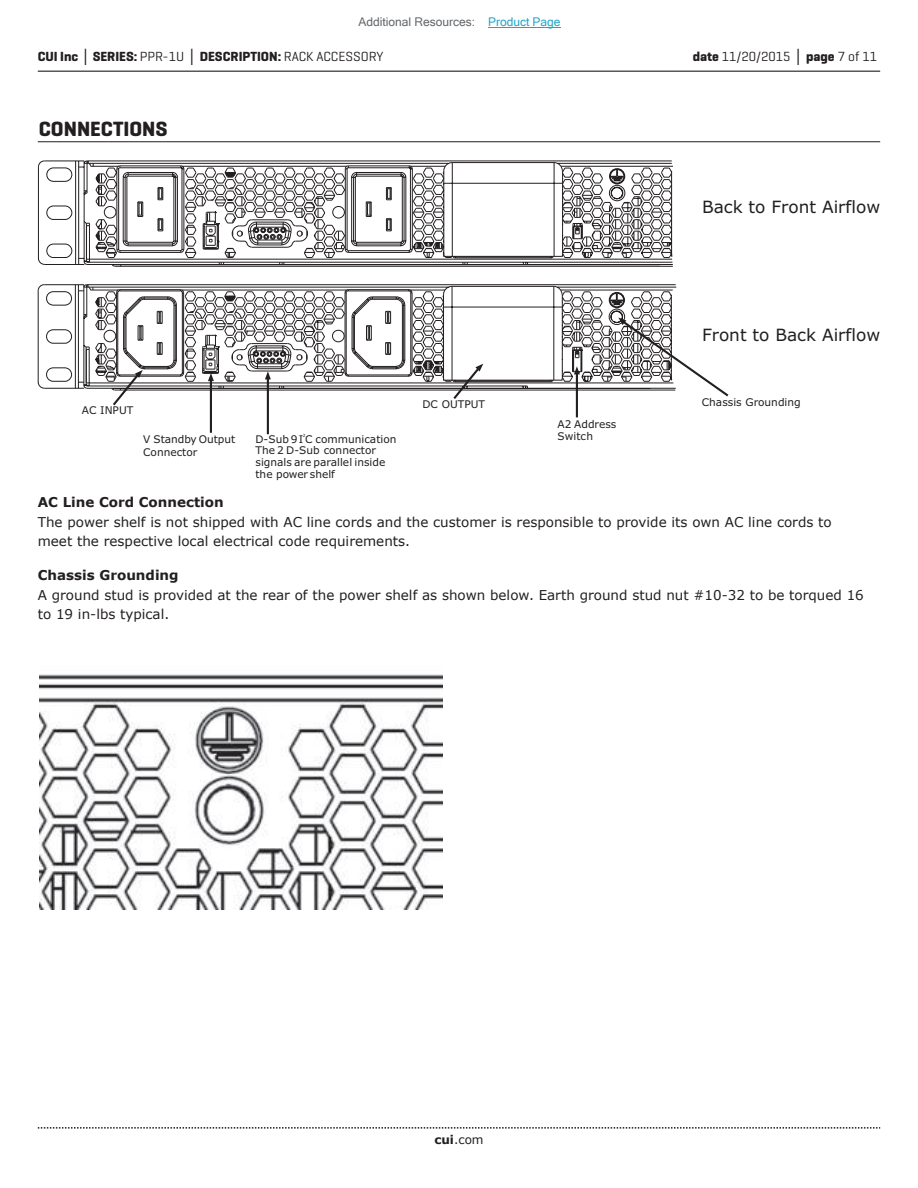
<style>
.page{position:relative;width:918px;height:1188px;background:#fff}
.page>*{position:absolute;margin:0;border:0;box-sizing:border-box;transform-origin:0 0}
.t1{font:700 21px "Geogrotesque";color:#231f20}
.t2{font:16.95px "Verdana";color:#231f20}
.t3{font:13.5px/19.5px "Verdana";color:#231f20}
.t4{font:700 13.5px "Geogrotesque";color:#231f20}
.t5{font:700 13.5px "Verdana";color:#231f20}
.t6{font:13.5px "Geogrotesque";color:#231f20}
.t7{font:12px "Microsoft Sans Serif";color:#63676b}
.t8{font:12px "Verdana";color:#231f20}
.t9{font:10.65px/11.7px "Verdana";color:#231f20}
.t10{font:4.2px "Verdana";color:#231f20}
.s1{color:#23a4c6}
.s2{font-family:"Verdana"}
.s3{font-weight:400}
.s4{font-weight:700}
.s5{font-family:"Verdana";font-weight:700}
</style>
<div class="page">
<hr style="left:38px;top:71px;width:842px;height:1px;background:#231f20">
<svg style="left:38px;top:1127px;width:842px;height:2px"></svg>
<img style="left:39px;top:674px;width:404px;height:236px">
<hr style="left:38px;top:141px;width:842px;height:1px;background:#231f20">
<svg style="left:38px;top:284px;width:639px;height:105px"></svg>
<svg style="left:38px;top:161px;width:635px;height:104px"></svg>
<hr style="left:576px;top:372px;width:2px;height:45px;background:#231f20">
<svg style="left:574px;top:366px;width:6px;height:8px"></svg>
<hr style="left:210px;top:379px;width:2px;height:54px;background:#231f20">
<hr style="left:267px;top:376px;width:2px;height:58px;background:#231f20">
<svg style="left:87px;top:286px;width:347px;height:122px"></svg>
<svg style="left:451px;top:364px;width:32px;height:35px"></svg>
<svg style="left:618px;top:317px;width:111px;height:80px"></svg>
<hr style="left:488px;top:27px;width:73px;height:1px;background:#23a4c6">
<p class="t7" style="left:358px;top:15px;width:204px">Additional Resources: <span class="s1">Product Page</span></p>
<p class="t4" style="left:38px;top:48px;width:347px">CUI Inc <span class="s2">│</span> SERIES: <span class="s3">PPR-1U</span> <span class="s2">│</span> DESCRIPTION: <span class="s3">RACK ACCESSORY</span></p>
<p class="t6" style="left:693px;top:48px;width:186px"><span class="s4">date</span> 11/20/2015 <span class="s5">│</span> <span class="s4">page</span> 7 of 11</p>
<h1 class="t1" style="left:39px;top:116px;width:130px">CONNECTIONS</h1>
<p class="t9" style="left:82px;top:404px;width:53px">AC INPUT</p>
<p class="t2" style="left:702px;top:196px;width:180px">Back to Front Airflow</p>
<p class="t2" style="left:702px;top:323px;width:180px">Front to Back Airflow</p>
<p class="t9" style="left:422px;top:398px;width:64px">DC OUTPUT</p>
<p class="t9" style="left:702px;top:396px;width:100px">Chassis Grounding</p>
<p class="t9" style="left:558px;top:419px;width:60px">A2 Address</p>
<p class="t9" style="left:143px;top:433px;width:94px">V Standby Output</p>
<p class="t9" style="left:558px;top:430px;width:37px">Switch</p>
<p class="t9" style="left:143px;top:446px;width:56px">Connector</p>
<p class="t10" style="left:303px;top:433px;width:4px">2</p>
<p class="t9" style="left:255px;top:433px;width:143px">D-Sub 9I C communication<br>The 2 D-Sub connector signals are parallel inside the power shelf</p>
<p class="t5" style="left:38px;top:493px;width:187px">AC Line Cord Connection</p>
<p class="t3" style="left:38px;top:512px;width:795px">The power shelf is not shipped with AC line cords and the customer is responsible to provide its own AC line cords to meet the respective local electrical code requirements.</p>
<p class="t5" style="left:38px;top:566px;width:142px">Chassis Grounding</p>
<p class="t3" style="left:38px;top:585px;width:828px">A ground stud is provided at the rear of the power shelf as shown below. Earth ground stud nut #10-32 to be torqued 16 to 19 in-lbs typical.</p>
<p class="t8" style="left:434px;top:1131px;width:51px"><span class="s4">cui</span>.com</p>
</div>
